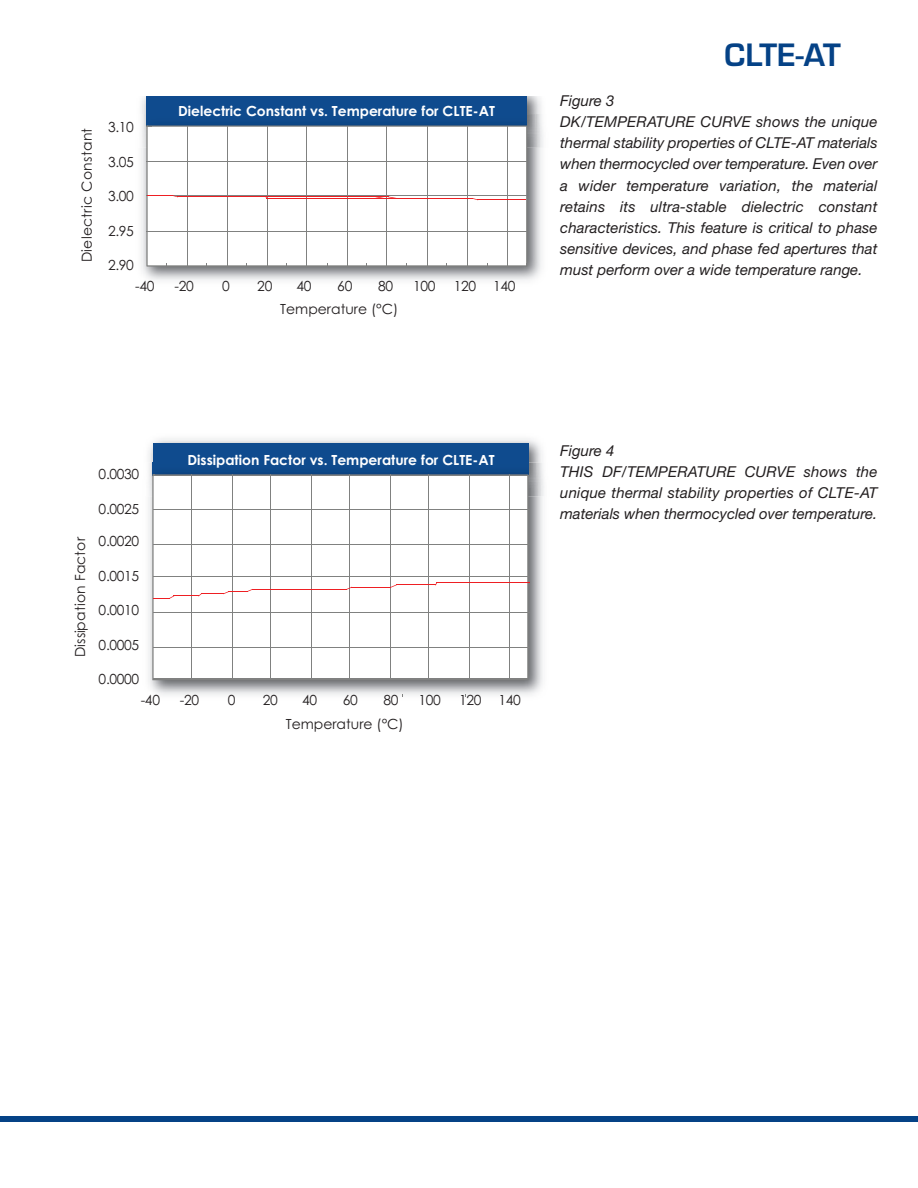
<style>
.page{position:relative;width:918px;height:1188px;background:#fff}
.page>*{position:absolute;margin:0;border:0;box-sizing:border-box;transform-origin:0 0}
.t1{font:600 30px "Eurostile";letter-spacing:-.03em;color:#054286}
.t2{font:italic 15px/21.1px "Helvetica Neue";color:#231f20}
.t3{font:13.95px "Century Gothic";letter-spacing:-.015em;color:#231f20}
.t4{font:700 13.95px "Century Gothic";color:#fff}
.t5{font:13.95px "Century Gothic";letter-spacing:.02em;color:#231f20}
</style>
<div class="page">
<div style="left:0;top:1116px;width:918px;height:5px;background:#054286"></div>
<img style="left:141px;top:96px;width:400px;height:18px">
<div style="left:146px;top:96px;width:381px;height:30px;background:#0f4b8e"></div>
<img style="left:141px;top:114px;width:402px;height:166px">
<img style="left:146px;top:114px;width:381px;height:11px">
<svg style="left:146px;top:125px;width:381px;height:142px"></svg>
<hr style="left:146px;top:232px;width:381px;height:1px;background:#808180">
<hr style="left:146px;top:195px;width:381px;height:1px;background:#808180">
<hr style="left:146px;top:161px;width:381px;height:1px;background:#808180">
<hr style="left:187px;top:126px;width:1px;height:140px;background:#808180">
<hr style="left:227px;top:126px;width:1px;height:140px;background:#808180">
<hr style="left:267px;top:126px;width:1px;height:140px;background:#808180">
<hr style="left:306px;top:126px;width:1px;height:140px;background:#808180">
<hr style="left:347px;top:126px;width:1px;height:140px;background:#808180">
<hr style="left:386px;top:126px;width:1px;height:140px;background:#808180">
<hr style="left:427px;top:126px;width:1px;height:140px;background:#808180">
<hr style="left:467px;top:126px;width:1px;height:140px;background:#808180">
<hr style="left:507px;top:126px;width:1px;height:140px;background:#808180">
<svg style="left:147px;top:195px;width:379px;height:6px"></svg>
<img style="left:148px;top:438px;width:394px;height:25px">
<div style="left:153px;top:444px;width:375px;height:31px;background:#0f4b8e"></div>
<img style="left:148px;top:463px;width:396px;height:234px">
<img style="left:153px;top:463px;width:375px;height:11px">
<svg style="left:152px;top:474px;width:377px;height:206px"></svg>
<hr style="left:153px;top:679px;width:375px;height:1px;background:#808180">
<hr style="left:153px;top:647px;width:376px;height:1px;background:#808180">
<hr style="left:153px;top:613px;width:376px;height:1px;background:#808180">
<hr style="left:153px;top:576px;width:376px;height:1px;background:#808180">
<hr style="left:153px;top:544px;width:376px;height:1px;background:#808180">
<hr style="left:153px;top:509px;width:376px;height:1px;background:#808180">
<hr style="left:153px;top:475px;width:376px;height:1px;background:#808180">
<hr style="left:191px;top:474px;width:1px;height:205px;background:#808180">
<hr style="left:232px;top:474px;width:1px;height:205px;background:#808180">
<hr style="left:270px;top:474px;width:1px;height:205px;background:#808180">
<hr style="left:311px;top:474px;width:1px;height:205px;background:#808180">
<hr style="left:349px;top:474px;width:1px;height:205px;background:#808180">
<hr style="left:390px;top:474px;width:1px;height:205px;background:#808180">
<hr style="left:428px;top:474px;width:1px;height:205px;background:#808180">
<hr style="left:469px;top:474px;width:1px;height:205px;background:#808180">
<hr style="left:509px;top:474px;width:1px;height:205px;background:#808180">
<svg style="left:154px;top:582px;width:376px;height:17px"></svg>
<p class="t5" style="left:78px;top:262px;width:136px;rotate:-90deg">Dielectric Constant</p>
<p class="t3" style="left:108px;top:118px;width:27px">3.10</p>
<p class="t3" style="left:108px;top:154px;width:27px">3.05</p>
<p class="t3" style="left:108px;top:187px;width:27px">3.00</p>
<p class="t3" style="left:108px;top:223px;width:27px">2.95</p>
<p class="t3" style="left:108px;top:256px;width:27px">2.90</p>
<p class="t4" style="left:178px;top:102px;width:318px">Dielectric Constant vs. Temperature for CLTE-AT</p>
<p class="t3" style="left:135px;top:278px;width:21px">-40</p>
<p class="t3" style="left:175px;top:278px;width:21px">-20</p>
<p class="t3" style="left:222px;top:278px;width:9px">0</p>
<p class="t3" style="left:257px;top:278px;width:17px">20</p>
<p class="t3" style="left:297px;top:278px;width:17px">40</p>
<p class="t3" style="left:337px;top:278px;width:17px">60</p>
<p class="t3" style="left:378px;top:278px;width:17px">80</p>
<p class="t3" style="left:413px;top:278px;width:24px">100</p>
<p class="t3" style="left:454px;top:278px;width:63px">120 140</p>
<p class="t3" style="left:280px;top:301px;width:120px">Temperature (°C)</p>
<h1 class="t1" style="left:725px;top:43px;width:118px">CLTE-AT</h1>
<p class="t2" style="left:560px;top:90px;width:319px">Figure 3<br>DK/TEMPERATURE CURVE shows the unique thermal stability properties of CLTE-AT materials when thermocycled over temperature. Even over a wider temperature variation, the material retains its ultra-stable dielectric constant characteristics. This feature is critical to phase sensitive devices, and phase fed apertures that must perform over a wide temperature range.</p>
<p class="t3" style="left:72px;top:657px;width:122px;rotate:-90deg">Dissipation Factor</p>
<p class="t3" style="left:99px;top:465px;width:42px">0.0030</p>
<p class="t3" style="left:99px;top:500px;width:42px">0.0025</p>
<p class="t3" style="left:99px;top:533px;width:42px">0.0020</p>
<p class="t3" style="left:99px;top:568px;width:42px">0.0015</p>
<p class="t3" style="left:99px;top:602px;width:42px">0.0010</p>
<p class="t3" style="left:99px;top:637px;width:42px">0.0005</p>
<p class="t3" style="left:99px;top:671px;width:42px">0.0000</p>
<p class="t4" style="left:187px;top:452px;width:309px">Dissipation Factor vs. Temperature for CLTE-AT</p>
<p class="t3" style="left:141px;top:692px;width:21px">-40</p>
<p class="t3" style="left:180px;top:692px;width:21px">-20</p>
<p class="t3" style="left:228px;top:692px;width:9px">0</p>
<p class="t3" style="left:263px;top:692px;width:17px">20</p>
<p class="t3" style="left:302px;top:692px;width:17px">40</p>
<p class="t3" style="left:343px;top:692px;width:17px">60</p>
<p class="t3" style="left:383px;top:692px;width:17px">80</p>
<p class="t3" style="left:419px;top:692px;width:24px">100</p>
<p class="t3" style="left:459px;top:692px;width:63px">120 140</p>
<p class="t3" style="left:286px;top:715px;width:120px">Temperature (°C)</p>
<p class="t2" style="left:560px;top:440px;width:319px">Figure 4<br>THIS DF/TEMPERATURE CURVE shows the unique thermal stability properties of CLTE-AT materials when thermocycled over temperature.</p>
</div>
